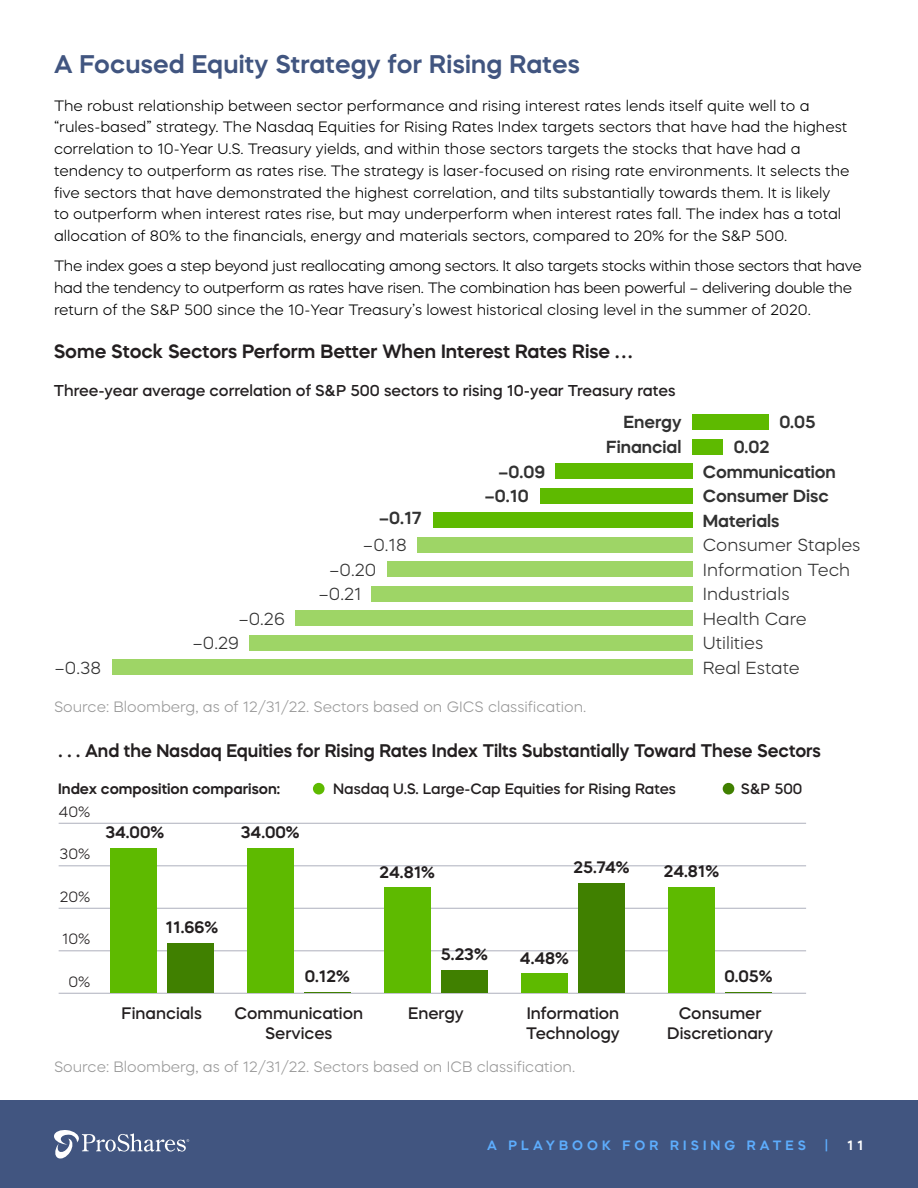
<style>
.page{position:relative;width:918px;height:1188px;background:#fff}
.page>*{position:absolute;margin:0;border:0;box-sizing:border-box;transform-origin:0 0}
.t1{font:600 25.5px "Mazzard H";letter-spacing:.01em;color:#415580}
.t2{font:600 19.2px "Mazzard H";color:#231f20}
.t3{font:600 18.3px "Mazzard H";color:#231f20}
.t4{font:300 17.4px/24.5px "Mazzard H";color:#323232}
.t5{font:600 17.4px/24.6px "Mazzard H";color:#323232;text-align:right}
.t6{font:500 16.65px/20px "Mazzard H";color:#231f20;text-align:center}
.t7{font:600 16.65px "Mazzard H";color:#231f20}
.t8{font:500 15.75px "Mazzard H";color:#231f20}
.t9{font:300 15px/21.8px "Mazzard H";color:#000}
.t10{font:300 15px/21.8px "Mazzard H";letter-spacing:-.02em;color:#000}
.t11{font:300 15px "Mazzard H";color:#999}
.t12{font:500 15px "Mazzard H";color:#231f20}
.t13{font:600 15px "Mazzard H";color:#231f20}
.t14{font:300 15px "Mazzard H";color:#231f20}
.t15{font:600 13.5px "Mazzard H";letter-spacing:.3em;color:#5dadfd}
.t16{font:600 13.5px "Mazzard H";color:#fff}
</style>
<div class="page">
<div style="left:0;top:1101px;width:918px;height:87px;background:#415580"></div>
<svg style="left:54px;top:1130px;width:135px;height:29px"></svg>
<div style="left:693px;top:414px;width:76px;height:16px;background:#5eba00"></div>
<div style="left:693px;top:439px;width:30px;height:15px;background:#5eba00"></div>
<div style="left:555px;top:463px;width:138px;height:16px;background:#5eba00"></div>
<div style="left:540px;top:488px;width:153px;height:15px;background:#5eba00"></div>
<div style="left:433px;top:512px;width:260px;height:16px;background:#5eba00"></div>
<div style="left:417px;top:537px;width:276px;height:15px;background:#9ed566"></div>
<div style="left:387px;top:562px;width:306px;height:15px;background:#9ed566"></div>
<div style="left:372px;top:586px;width:321px;height:16px;background:#9ed566"></div>
<div style="left:295px;top:611px;width:398px;height:15px;background:#9ed566"></div>
<div style="left:249px;top:635px;width:444px;height:16px;background:#9ed566"></div>
<div style="left:112px;top:660px;width:581px;height:15px;background:#9ed566"></div>
<hr style="left:59px;top:950px;width:747px;height:1px;background:#b9bbc6">
<hr style="left:59px;top:908px;width:747px;height:1px;background:#b9bbc6">
<hr style="left:59px;top:865px;width:747px;height:1px;background:#b9bbc6">
<hr style="left:59px;top:823px;width:747px;height:1px;background:#b9bbc6">
<hr style="left:59px;top:993px;width:747px;height:1px;background:#b9bbc6">
<div style="left:313px;top:783px;width:12px;height:12px;background:#5eba00;border-radius:50%"></div>
<div style="left:723px;top:783px;width:11px;height:12px;background:#408000;border-radius:50%"></div>
<div style="left:167px;top:943px;width:47px;height:50px;background:#408000"></div>
<hr style="left:304px;top:992px;width:47px;height:1px;background:#408000">
<div style="left:441px;top:971px;width:47px;height:22px;background:#408000"></div>
<div style="left:578px;top:883px;width:47px;height:110px;background:#408000"></div>
<hr style="left:725px;top:993px;width:47px;height:1px;background:#408000">
<div style="left:110px;top:848px;width:47px;height:145px;background:#5eba00"></div>
<div style="left:247px;top:848px;width:47px;height:145px;background:#5eba00"></div>
<div style="left:384px;top:887px;width:47px;height:106px;background:#5eba00"></div>
<div style="left:521px;top:974px;width:47px;height:19px;background:#5eba00"></div>
<div style="left:668px;top:887px;width:47px;height:106px;background:#5eba00"></div>
<h1 class="t1" style="left:54px;top:47px;width:527px">A Focused Equity Strategy for Rising Rates</h1>
<p class="t9" style="left:54px;top:94px;width:797px">The robust relationship between sector performance and rising interest rates lends itself quite well to a “rules-based” strategy. The Nasdaq Equities for Rising Rates Index targets sectors that have had the highest correlation to 10-Year U.S. Treasury yields, and within those sectors targets the stocks that have had a tendency to outperform as rates rise. The strategy is laser-focused on rising rate environments. It selects the five sectors that have demonstrated the highest correlation, and tilts substantially towards them. It is likely<br>to outperform when interest rates rise, but may underperform when interest rates fall. The index has a total allocation of 80% to the financials, energy and materials sectors, compared to 20% for the S&amp;P 500.</p>
<p class="t10" style="left:54px;top:255px;width:809px">The index goes a step beyond just reallocating among sectors. It also targets stocks within those sectors that have had the tendency to outperform as rates have risen. The combination has been powerful – delivering double the return of the S&amp;P 500 since the 10-Year Treasury’s lowest historical closing level in the summer of 2020.</p>
<p class="t2" style="left:54px;top:338px;width:580px">Some Stock Sectors Perform Better When Interest Rates Rise . . .</p>
<p class="t8" style="left:54px;top:380px;width:623px">Three-year average correlation of S&amp;P 500 sectors to rising 10-year Treasury rates</p>
<p class="t5" style="left:606px;top:410px;width:77px">Energy<br>Financial</p>
<p class="t5" style="left:779px;top:410px;width:38px">0.05</p>
<p class="t5" style="left:703px;top:434px;width:135px;text-align:left;text-indent:31px">0.02<br>Communication<br>Consumer Disc<br>Materials</p>
<p class="t4" style="left:703px;top:533px;width:159px">Consumer Staples<br>Information Tech<br>Industrials<br>Health Care<br>Utilities</p>
<p class="t5" style="left:498px;top:459px;width:48px">–0.09</p>
<p class="t5" style="left:484px;top:483px;width:46px">–0.10</p>
<p class="t5" style="left:379px;top:506px;width:44px">–0.17</p>
<p class="t4" style="left:363px;top:533px;width:45px">–0.18</p>
<p class="t4" style="left:318px;top:557px;width:59px;text-indent:11px">–0.20 –0.21</p>
<p class="t4" style="left:238px;top:606px;width:48px">–0.26</p>
<p class="t4" style="left:192px;top:631px;width:48px">–0.29</p>
<p class="t4" style="left:55px;top:655px;width:48px">–0.38</p>
<p class="t4" style="left:703px;top:655px;width:98px">Real Estate</p>
<p class="t11" style="left:54px;top:697px;width:534px">Source: Bloomberg, as of 12/31/22. Sectors based on GICS classification.</p>
<p class="t3" style="left:59px;top:738px;width:764px">. . . And the Nasdaq Equities for Rising Rates Index Tilts Substantially Toward These Sectors</p>
<p class="t13" style="left:58px;top:779px;width:224px">Index composition comparison:</p>
<p class="t12" style="left:333px;top:779px;width:344px">Nasdaq U.S. Large-Cap Equities for Rising Rates</p>
<p class="t12" style="left:741px;top:779px;width:63px">S&amp;P 500</p>
<p class="t14" style="left:59px;top:802px;width:33px">40%</p>
<p class="t14" style="left:60px;top:845px;width:32px">30%</p>
<p class="t14" style="left:60px;top:887px;width:32px">20%</p>
<p class="t14" style="left:62px;top:930px;width:30px">10%</p>
<p class="t14" style="left:68px;top:972px;width:23px">0%</p>
<p class="t7" style="left:105px;top:821px;width:60px">34.00%</p>
<p class="t7" style="left:241px;top:821px;width:60px">34.00%</p>
<p class="t7" style="left:166px;top:916px;width:54px">11.66%</p>
<p class="t7" style="left:305px;top:965px;width:47px">0.12%</p>
<p class="t7" style="left:380px;top:861px;width:57px">24.81%</p>
<p class="t7" style="left:441px;top:944px;width:48px">5.23%</p>
<p class="t6" style="left:122px;top:1003px;width:82px">Financials</p>
<p class="t6" style="left:235px;top:1003px;width:130px">Communication</p>
<p class="t6" style="left:408px;top:1003px;width:57px">Energy</p>
<p class="t6" style="left:265px;top:1023px;width:69px">Services</p>
<p class="t7" style="left:573px;top:856px;width:58px">25.74%</p>
<p class="t7" style="left:520px;top:947px;width:50px">4.48%</p>
<p class="t6" style="left:526px;top:1003px;width:95px;text-align:left">Information<br>Technology</p>
<p class="t11" style="left:54px;top:1058px;width:523px">Source: Bloomberg, as of 12/31/22. Sectors based on ICB classification.</p>
<p class="t7" style="left:664px;top:861px;width:57px">24.81%</p>
<p class="t7" style="left:724px;top:965px;width:50px">0.05%</p>
<p class="t6" style="left:667px;top:1003px;width:107px">Consumer<br>Discretionary</p>
<p class="t15" style="left:487px;top:1136px;width:321px">A PLAYBOOK FOR RISING RATES</p>
<p class="t15" style="left:825px;top:1136px;width:4px">|</p>
<p class="t16" style="left:847px;top:1136px;width:18px">1 1</p>
</div>
